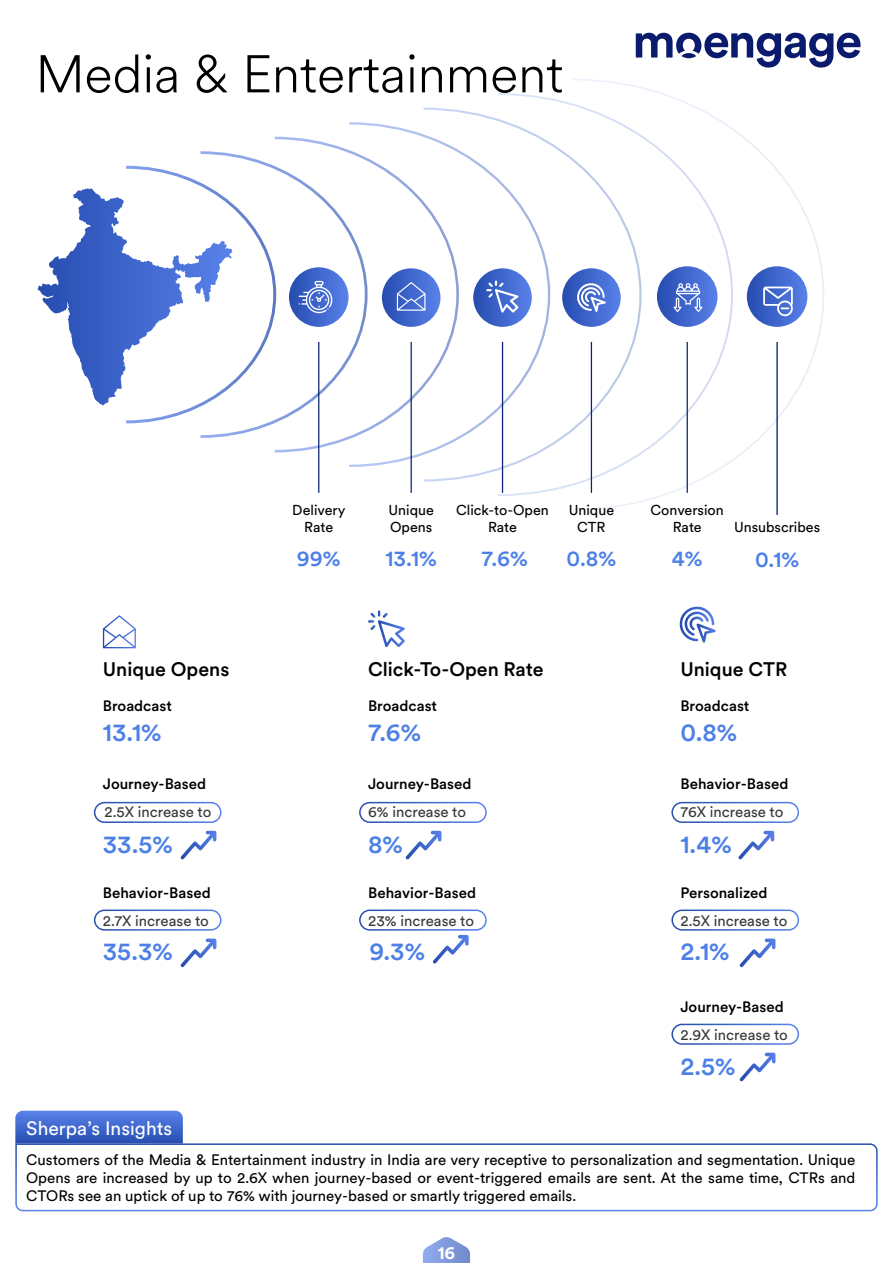
<style>
.page{position:relative;width:893px;height:1263px;background:#fff}
.page>*{position:absolute;margin:0;border:0;box-sizing:border-box;transform-origin:0 0}
.t1{font:300 52.35px "Circular XX";color:#000}
.t2{font:500 25.2px "Circular XX";color:#4d80e7}
.t3{font:500 22.05px "Circular XX";color:#4d80e7}
.t4{font:500 19.5px "Circular XX";color:#000}
.t5{font:19.2px "Circular XX";color:#fff}
.t6{font:700 18px "Circular XX";color:#fff}
.t7{font:15px/18px "Circular XX";color:#000;text-align:justify}
.t8{font:500 15px "Circular XX";color:#000}
.t9{font:15px "Circular XX";color:#383838}
.t10{font:14.25px/17.1px "Circular XX";color:#000;text-align:center}
</style>
<div class="page">
<div style="left:94px;top:802px;width:128px;height:21px;border:2px solid #fff;border-radius:10px"></div>
<div style="left:94px;top:909px;width:128px;height:22px;border:2px solid #fff;border-radius:10px"></div>
<svg style="left:103px;top:615px;width:33px;height:33px"></svg>
<svg style="left:180px;top:831px;width:36px;height:28px"></svg>
<svg style="left:180px;top:938px;width:36px;height:29px"></svg>
<div style="left:359px;top:802px;width:128px;height:21px;border:2px solid #fff;border-radius:10px"></div>
<div style="left:359px;top:909px;width:128px;height:22px;border:2px solid #fff;border-radius:10px"></div>
<svg style="left:368px;top:610px;width:37px;height:37px"></svg>
<svg style="left:405px;top:831px;width:36px;height:28px"></svg>
<svg style="left:433px;top:935px;width:36px;height:29px"></svg>
<div style="left:671px;top:802px;width:128px;height:21px;border:2px solid #fff;border-radius:10px"></div>
<div style="left:671px;top:909px;width:128px;height:22px;border:2px solid #fff;border-radius:10px"></div>
<svg style="left:738px;top:831px;width:36px;height:28px"></svg>
<svg style="left:739px;top:938px;width:36px;height:29px"></svg>
<div style="left:671px;top:1024px;width:128px;height:21px;border:2px solid #fff;border-radius:10px"></div>
<svg style="left:739px;top:1053px;width:36px;height:28px"></svg>
<svg style="left:679px;top:607px;width:37px;height:36px"></svg>
<svg style="left:126px;top:166px;width:74px;height:257px"></svg>
<svg style="left:200px;top:151px;width:75px;height:287px"></svg>
<svg style="left:275px;top:137px;width:74px;height:315px"></svg>
<svg style="left:349px;top:122px;width:75px;height:345px"></svg>
<svg style="left:424px;top:108px;width:74px;height:373px"></svg>
<svg style="left:498px;top:93px;width:74px;height:403px"></svg>
<svg style="left:572px;top:79px;width:75px;height:431px"></svg>
<svg style="left:647px;top:89px;width:177px;height:412px"></svg>
<svg style="left:657px;top:266px;width:60px;height:61px;background:#4168cc"></svg>
<hr style="left:687px;top:342px;width:1px;height:151px;background:#092577">
<svg style="left:673px;top:283px;width:29px;height:29px"></svg>
<svg style="left:562px;top:268px;width:59px;height:59px;background:#456bce"></svg>
<hr style="left:591px;top:342px;width:1px;height:151px;background:#092577">
<svg style="left:577px;top:283px;width:29px;height:29px"></svg>
<svg style="left:382px;top:268px;width:58px;height:59px;background:#436acd"></svg>
<hr style="left:411px;top:342px;width:1px;height:151px;background:#092577">
<svg style="left:397px;top:282px;width:28px;height:29px"></svg>
<svg style="left:473px;top:268px;width:59px;height:59px;background:#466cce"></svg>
<hr style="left:502px;top:342px;width:1px;height:151px;background:#092577">
<svg style="left:486px;top:280px;width:33px;height:33px"></svg>
<svg style="left:289px;top:267px;width:60px;height:60px;background:#486ed0"></svg>
<hr style="left:318px;top:342px;width:1px;height:151px;background:#092577">
<svg style="left:299px;top:281px;width:34px;height:33px"></svg>
<svg style="left:747px;top:266px;width:60px;height:61px;background:#4269cc"></svg>
<hr style="left:776px;top:342px;width:2px;height:173px;background:#092577">
<svg style="left:763px;top:287px;width:30px;height:29px"></svg>
<svg style="left:42px;top:188px;width:49px;height:98px"></svg>
<svg style="left:15px;top:1143px;width:863px;height:68px"></svg>
<svg style="left:15px;top:1111px;width:168px;height:32px;background:#4168ce"></svg>
<svg style="left:636px;top:33px;width:224px;height:35px"></svg>
<svg style="left:423px;top:1237px;width:47px;height:26px"></svg>
<h1 class="t1" style="left:35px;top:39px;width:529px">Media &amp; Entertainment</h1>
<p class="t10" style="left:388px;top:501px;width:47px;text-align:left">Unique<br>Opens</p>
<p class="t10" style="left:456px;top:501px;width:94px">Click-to-Open<br>Rate</p>
<p class="t10" style="left:569px;top:501px;width:47px">Unique<br>CTR</p>
<p class="t10" style="left:651px;top:501px;width:75px">Conversion<br>Rate</p>
<p class="t10" style="left:292px;top:501px;width:55px">Delivery<br>Rate</p>
<h3 class="t3" style="left:297px;top:544px;width:45px">99%</h3>
<h3 class="t3" style="left:755px;top:544px;width:45px">0.1%</h3>
<p class="t10" style="left:734px;top:518px;width:88px">Unsubscribes</p>
<h3 class="t3" style="left:481px;top:544px;width:48px">7.6%</h3>
<h3 class="t3" style="left:567px;top:544px;width:51px">0.8%</h3>
<h3 class="t3" style="left:386px;top:544px;width:53px">13.1%</h3>
<h3 class="t3" style="left:672px;top:544px;width:32px">4%</h3>
<h3 class="t4" style="left:103px;top:656px;width:128px">Unique Opens</h3>
<h3 class="t4" style="left:368px;top:656px;width:177px">Click-To-Open Rate</h3>
<h3 class="t4" style="left:680px;top:656px;width:108px">Unique CTR</h3>
<p class="t8" style="left:103px;top:696px;width:70px">Broadcast</p>
<h2 class="t2" style="left:103px;top:715px;width:60px">13.1%</h2>
<p class="t8" style="left:103px;top:773px;width:105px">Journey-Based</p>
<p class="t9" style="left:104px;top:801px;width:108px">2.5X increase to</p>
<h2 class="t2" style="left:103px;top:827px;width:71px">33.5%</h2>
<p class="t8" style="left:368px;top:696px;width:70px">Broadcast</p>
<h2 class="t2" style="left:368px;top:715px;width:54px">7.6%</h2>
<p class="t8" style="left:368px;top:773px;width:105px">Journey-Based</p>
<p class="t9" style="left:368px;top:801px;width:99px">6% increase to</p>
<h2 class="t2" style="left:368px;top:827px;width:36px">8%</h2>
<p class="t8" style="left:680px;top:696px;width:70px">Broadcast</p>
<h2 class="t2" style="left:680px;top:715px;width:58px">0.8%</h2>
<p class="t8" style="left:680px;top:773px;width:109px">Behavior-Based</p>
<p class="t9" style="left:680px;top:801px;width:104px">76X increase to</p>
<h2 class="t2" style="left:680px;top:827px;width:53px">1.4%</h2>
<p class="t8" style="left:103px;top:882px;width:109px">Behavior-Based</p>
<p class="t8" style="left:368px;top:882px;width:109px">Behavior-Based</p>
<p class="t8" style="left:680px;top:882px;width:89px">Personalized</p>
<p class="t9" style="left:103px;top:910px;width:107px">2.7X increase to</p>
<p class="t9" style="left:368px;top:910px;width:107px">23% increase to</p>
<p class="t9" style="left:680px;top:910px;width:108px">2.5X increase to</p>
<h2 class="t2" style="left:103px;top:934px;width:71px">35.3%</h2>
<h2 class="t2" style="left:369px;top:934px;width:57px">9.3%</h2>
<h2 class="t2" style="left:680px;top:934px;width:51px">2.1%</h2>
<p class="t8" style="left:680px;top:996px;width:105px">Journey-Based</p>
<p class="t9" style="left:680px;top:1024px;width:109px">2.9X increase to</p>
<h2 class="t2" style="left:680px;top:1048px;width:57px">2.5%</h2>
<p class="t5" style="left:26px;top:1116px;width:147px">Sherpa’s Insights</p>
<p class="t7" style="left:26px;top:1150px;width:831px">Customers of the Media &amp; Entertainment industry in India are very receptive to personalization and segmentation. Unique Opens are increased by up to 2.6X when journey-based or event-triggered emails are sent. At the same time, CTRs and CTORs see an uptick of up to 76% with journey-based or smartly triggered emails.</p>
<p class="t6" style="left:438px;top:1240px;width:19px">16</p>
</div>
